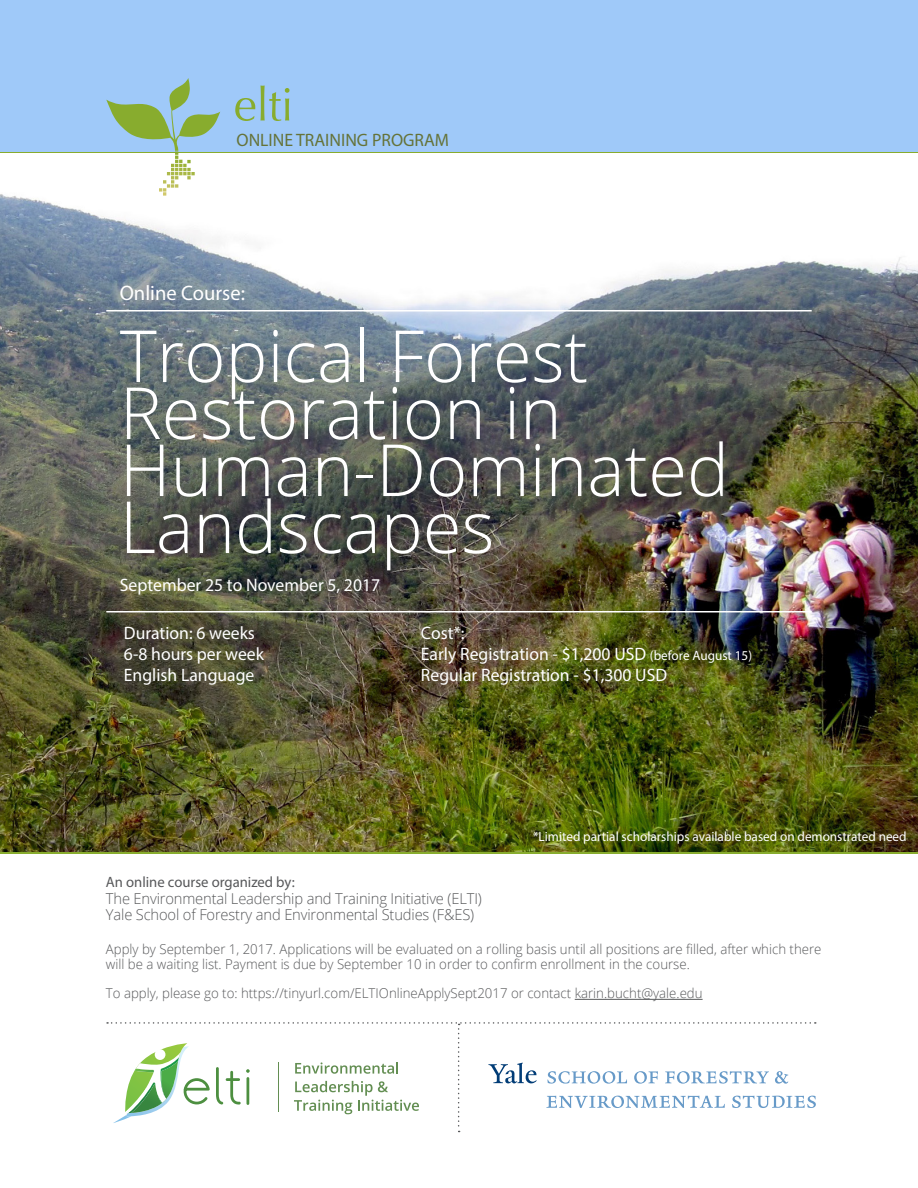
<style>
.page{position:relative;width:918px;height:1188px;background:#fff}
.page>*{position:absolute;margin:0;border:0;box-sizing:border-box;transform-origin:0 0}
.no_indent{font:300 72px/57px "Open Sans";color:#fff}
.no_indent-2{font:21px "Myriad Pro";color:#fff}
.no_indent-3{font:18px "Myriad Pro";color:#fff}
.no_indent-4{font:18px "Myriad Pro";color:#657339}
.no_indent-5{font:300 15px "Open Sans";letter-spacing:-.01em;color:#57585a}
.no_indent-6{font:15px "Myriad Pro";color:#57585a}
.no_indent-7{font:300 13.5px/14.9px "Open Sans";color:#57585a}
.no_indent-8{font:13.5px "Myriad Pro";color:#fff}
.s1{font-size:13.5px}
</style>
<div class="page">
<div style="left:0;top:0;width:918px;height:152px;background:#9fc9f9"></div>
<img style="left:0;top:194px;width:918px;height:658px">
<svg style="left:235px;top:85px;width:55px;height:36px"></svg>
<svg style="left:106px;top:78px;width:114px;height:118px"></svg>
<hr style="left:106px;top:310px;width:706px;height:2px;background:#fff">
<hr style="left:106px;top:611px;width:706px;height:1px;background:#fff">
<hr style="left:575px;top:999px;width:128px;height:1px;background:#57585a">
<svg style="left:107px;top:1022px;width:709px;height:110px"></svg>
<p class="no_indent-4" style="left:237px;top:129px;width:214px">ONLINE TRAINING PROGRAM</p>
<p class="no_indent-2" style="left:120px;top:280px;width:127px">Online Course:</p>
<p class="no_indent" style="left:120px;top:326px;width:611px">Tropical Forest<br>Restoration in<br>Human-Dominated<br>Landscapes</p>
<p class="no_indent-3" style="left:120px;top:573px;width:262px">September 25 to November 5, 2017</p>
<p class="no_indent-3" style="left:124px;top:622px;width:132px">Duration: 6 weeks</p>
<p class="no_indent-3" style="left:124px;top:643px;width:142px">6-8 hours per week</p>
<p class="no_indent-3" style="left:124px;top:664px;width:132px">English Language</p>
<p class="no_indent-3" style="left:421px;top:622px;width:45px">Cost*:</p>
<p class="no_indent-3" style="left:421px;top:643px;width:333px">Early Registration - $1,200 USD <span class="s1">(before August 15)</span></p>
<p class="no_indent-3" style="left:421px;top:664px;width:248px">Regular Registration - $1,300 USD</p>
<p class="no_indent-6" style="left:106px;top:873px;width:190px">An online course organized by:</p>
<p class="no_indent-5" style="left:106px;top:888px;width:377px">The Environmental Leadership and Training Initiative (ELTI)</p>
<p class="no_indent-5" style="left:106px;top:905px;width:370px">Yale School of Forestry and Environmental Studies (F&amp;ES)</p>
<p class="no_indent-8" style="left:533px;top:828px;width:375px">*Limited partial scholarships available based on demonstrated need</p>
<p class="no_indent-7" style="left:106px;top:941px;width:717px">Apply by September 1, 2017. Applications will be evaluated on a rolling basis until all positions are filled, after which there will be a waiting list. Payment is due by September 10 in order to confirm enrollment in the course.</p>
<p class="no_indent-7" style="left:106px;top:986px;width:598px">To apply, please go to: https://tinyurl.com/ELTIOnlineApplySept2017 or contact karin.bucht@yale.edu</p>
</div>
